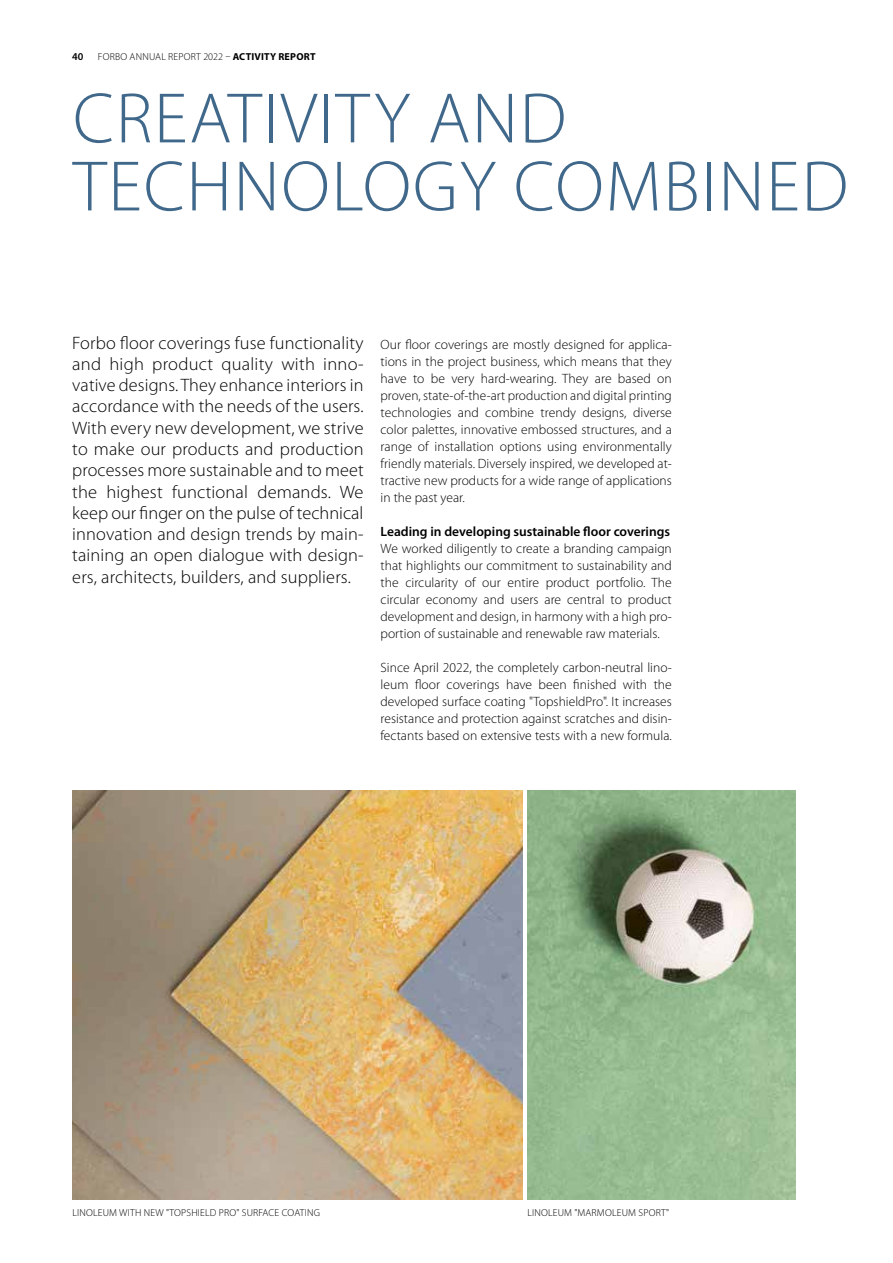
<style>
.page{position:relative;width:893px;height:1263px;background:#fff}
.page>*{position:absolute;margin:0;border:0;box-sizing:border-box;transform-origin:0 0}
.t1{font:300 72px/68.1px "Myriad Pro";letter-spacing:.025em;color:#40688b}
.t2{font:300 18px/21.3px "Myriad Pro";letter-spacing:.01em;color:#000;text-align:justify}
.t3{font:300 13.5px/17px "Myriad Pro";color:#000;text-align:justify}
.t4{font:600 13.5px "Myriad Pro";color:#000}
.t5{font:600 10.5px "Myriad Pro";color:#000}
.t6{font:300 10.2px "Myriad Pro";letter-spacing:.02em;color:#000}
.s1{font-weight:700}
</style>
<div class="page">
<img style="left:72px;top:791px;width:451px;height:408px">
<img style="left:527px;top:791px;width:269px;height:408px">
<p class="t5" style="left:72px;top:50px;width:13px">40</p>
<p class="t6" style="left:98px;top:51px;width:219px">FORBO ANNUAL REPORT 2022 – <span class="s1">ACTIVITY REPORT</span></p>
<h1 class="t1" style="left:73px;top:86px;width:777px">CREATIVITY AND<br>TECHNOLOGY COMBINED</h1>
<p class="t2" style="left:72px;top:332px;width:293px">Forbo floor coverings fuse functionality and high product quality with inno&shy;vative designs. They enhance interiors in accordance with the needs of the users.<br>With every new development, we strive to make our products and production processes more sustainable and to meet the highest functional demands. We keep our finger on the pulse of technical innovation and design trends by main&shy;taining an open dialogue with design&shy;ers, architects, builders, and suppliers.</p>
<p class="t3" style="left:381px;top:336px;width:293px">Our floor coverings are mostly designed for applica&shy;tions in the project business, which means that they have to be very hard-wearing. They are based on proven, state-of-the-art production and digital printing technologies and combine trendy designs, diverse color palettes, innovative embossed structures, and a range of installation options using environmentally friendly materials. Diversely inspired, we developed at&shy;tractive new products for a wide range of applications in the past year.</p>
<p class="t4" style="left:381px;top:524px;width:291px">Leading in developing sustainable floor coverings</p>
<p class="t3" style="left:381px;top:540px;width:293px">We worked diligently to create a branding campaign that highlights our commitment to sustainability and the circularity of our entire product portfolio. The circular economy and users are central to product development and design, in harmony with a high pro&shy;portion of sustainable and renewable raw materials.</p>
<p class="t3" style="left:381px;top:659px;width:293px">Since April 2022, the completely carbon-neutral lino&shy;leum floor coverings have been finished with the developed surface coating "TopshieldPro". It increases resistance and protection against scratches and disin&shy;fectants based on extensive tests with a new formula.</p>
<p class="t6" style="left:72px;top:1207px;width:249px">LINOLEUM WITH NEW "TOPSHIELD PRO" SURFACE COATING</p>
<p class="t6" style="left:527px;top:1207px;width:143px">LINOLEUM "MARMOLEUM SPORT"</p>
</div>
